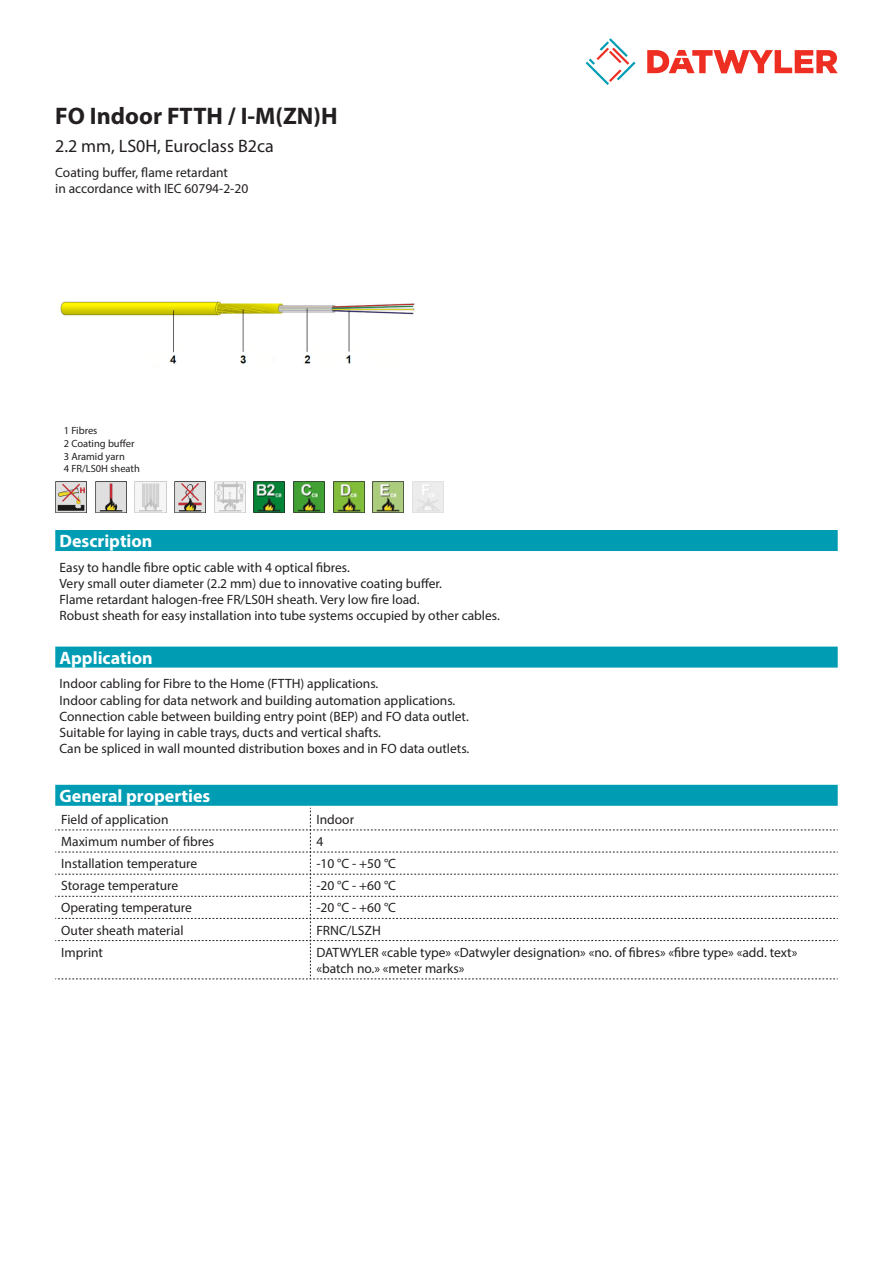
<style>
.page{position:relative;width:893px;height:1263px;background:#fff}
.page>*{position:absolute;margin:0;border:0;box-sizing:border-box;transform-origin:0 0}
.Product_Head{font:700 24px "Myriad Pro";color:#231f20}
.Standard_Head_Proper{font:700 18px "Myriad Pro";color:#fff}
.SubHead{font:18px "Myriad Pro";color:#231f20}
.Standard_text{font:13.5px/16.2px "Myriad Pro";color:#231f20}
.myriad_light_propert{font:13.5px/16.2px "Myriad Pro";color:#231f20}
.imagetext{font:10.5px/12.6px "Myriad Pro";color:#231f20}
</style>
<div class="page">
<svg style="left:586px;top:38px;width:49px;height:47px"></svg>
<svg style="left:647px;top:50px;width:191px;height:23px"></svg>
<img style="left:60px;top:301px;width:355px;height:63px">
<div style="left:55px;top:530px;width:783px;height:21px;background:#009cb3"></div>
<img style="left:412px;top:481px;width:31px;height:31px">
<img style="left:373px;top:481px;width:31px;height:31px">
<img style="left:333px;top:481px;width:31px;height:31px">
<img style="left:293px;top:481px;width:32px;height:31px">
<img style="left:254px;top:481px;width:31px;height:31px">
<img style="left:214px;top:481px;width:31px;height:31px">
<img style="left:174px;top:481px;width:32px;height:31px">
<img style="left:135px;top:481px;width:31px;height:31px">
<img style="left:95px;top:481px;width:31px;height:31px">
<img style="left:55px;top:481px;width:32px;height:31px">
<div style="left:55px;top:647px;width:783px;height:21px;background:#009cb3"></div>
<div style="left:55px;top:785px;width:783px;height:21px;background:#009cb3"></div>
<svg style="left:55px;top:808px;width:783px;height:172px"></svg>
<p class="Product_Head" style="left:55px;top:101px;width:284px">FO Indoor FTTH / I-M(ZN)H</p>
<p class="SubHead" style="left:55px;top:135px;width:220px">2.2 mm, LS0H, Euroclass B2ca</p>
<p class="Standard_text" style="left:55px;top:164px;width:195px">Coating buffer, flame retardant<br>in accordance with IEC 60794-2-20</p>
<p class="imagetext" style="left:64px;top:424px;width:78px">1 Fibres<br>2 Coating buffer<br>3 Aramid yarn<br>4 FR/LS0H sheath</p>
<p class="Standard_Head_Proper" style="left:60px;top:529px;width:94px">Description</p>
<p class="Standard_text" style="left:60px;top:559px;width:442px">Easy to handle fibre optic cable with 4 optical fibres.<br>Very small outer diameter (2.2 mm) due to innovative coating buffer.<br>Flame retardant halogen-free FR/LS0H sheath. Very low fire load.<br>Robust sheath for easy installation into tube systems occupied by other cables.</p>
<p class="Standard_Head_Proper" style="left:60px;top:646px;width:95px">Application</p>
<p class="Standard_text" style="left:60px;top:675px;width:411px">Indoor cabling for Fibre to the Home (FTTH) applications.<br>Indoor cabling for data network and building automation applications.<br>Connection cable between building entry point (BEP) and FO data outlet.<br>Suitable for laying in cable trays, ducts and vertical shafts.<br>Can be spliced in wall mounted distribution boxes and in FO data outlets.</p>
<p class="Standard_Head_Proper" style="left:60px;top:784px;width:152px">General properties</p>
<p class="myriad_light_propert" style="left:61px;top:811px;width:109px">Field of application</p>
<p class="myriad_light_propert" style="left:316px;top:811px;width:39px">Indoor</p>
<p class="myriad_light_propert" style="left:61px;top:833px;width:154px">Maximum number of fibres</p>
<p class="myriad_light_propert" style="left:316px;top:833px;width:8px">4</p>
<p class="myriad_light_propert" style="left:61px;top:855px;width:137px">Installation temperature</p>
<p class="myriad_light_propert" style="left:316px;top:855px;width:81px">-10 °C - +50 °C</p>
<p class="myriad_light_propert" style="left:61px;top:877px;width:119px">Storage temperature</p>
<p class="myriad_light_propert" style="left:316px;top:877px;width:81px">-20 °C - +60 °C</p>
<p class="myriad_light_propert" style="left:61px;top:899px;width:132px">Operating temperature</p>
<p class="myriad_light_propert" style="left:316px;top:899px;width:81px">-20 °C - +60 °C</p>
<p class="myriad_light_propert" style="left:61px;top:922px;width:124px">Outer sheath material</p>
<p class="myriad_light_propert" style="left:316px;top:922px;width:66px">FRNC/LSZH</p>
<p class="myriad_light_propert" style="left:61px;top:944px;width:43px">Imprint</p>
<p class="myriad_light_propert" style="left:316px;top:944px;width:482px">DATWYLER «cable type» «Datwyler designation» «no. of fibres» «fibre type» «add. text» «batch no.» «meter marks»</p>
</div>
